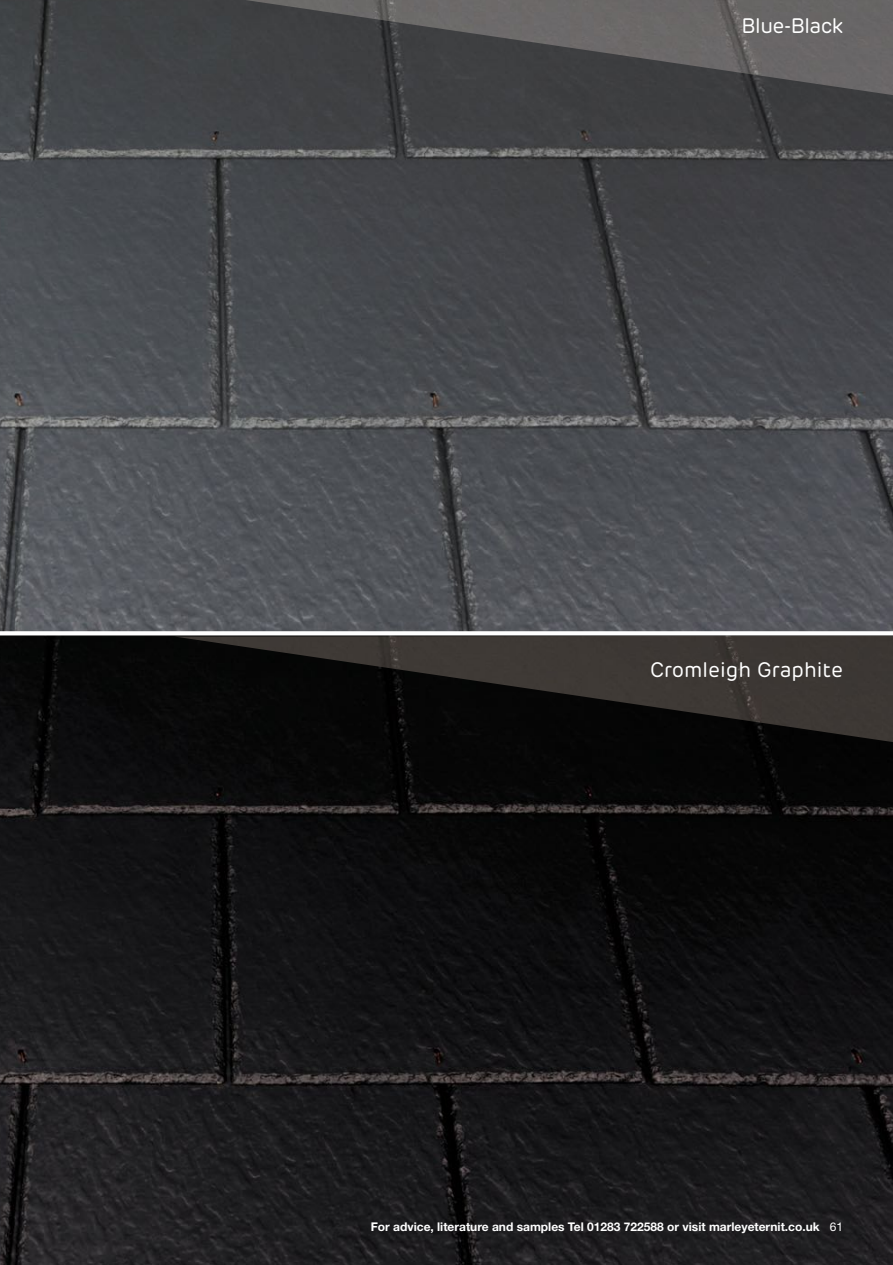
<style>
.page{position:relative;width:893px;height:1265px;background:#fff}
.page>*{position:absolute;margin:0;border:0;box-sizing:border-box;transform-origin:0 0}
.t1{font:21px "Rubrik";color:#fff}
.t2{font:21px "Rubrik";letter-spacing:-.025em;color:#fff}
.t3{font:700 12px "Helvetica Neue";color:#fff}
.s1{font-weight:400}
</style>
<div class="page">
<img style="left:0;top:0;width:892px;height:631px">
<img style="left:174px;top:0;width:718px;height:97px">
<img style="left:0;top:635px;width:892px;height:629px">
<img style="left:174px;top:635px;width:718px;height:109px">
<svg style="left:0;top:631px;width:892px;height:1px"></svg>
<h1 class="t2" style="left:741px;top:18px;width:103px">Blue-Black</h1>
<h1 class="t1" style="left:650px;top:661px;width:195px">Cromleigh Graphite</h1>
<p class="t3" style="left:371px;top:1222px;width:474px">For advice, literature and samples Tel 01283 722588 or visit marleyeternit.co.uk <span class="s1">61</span></p>
</div>
